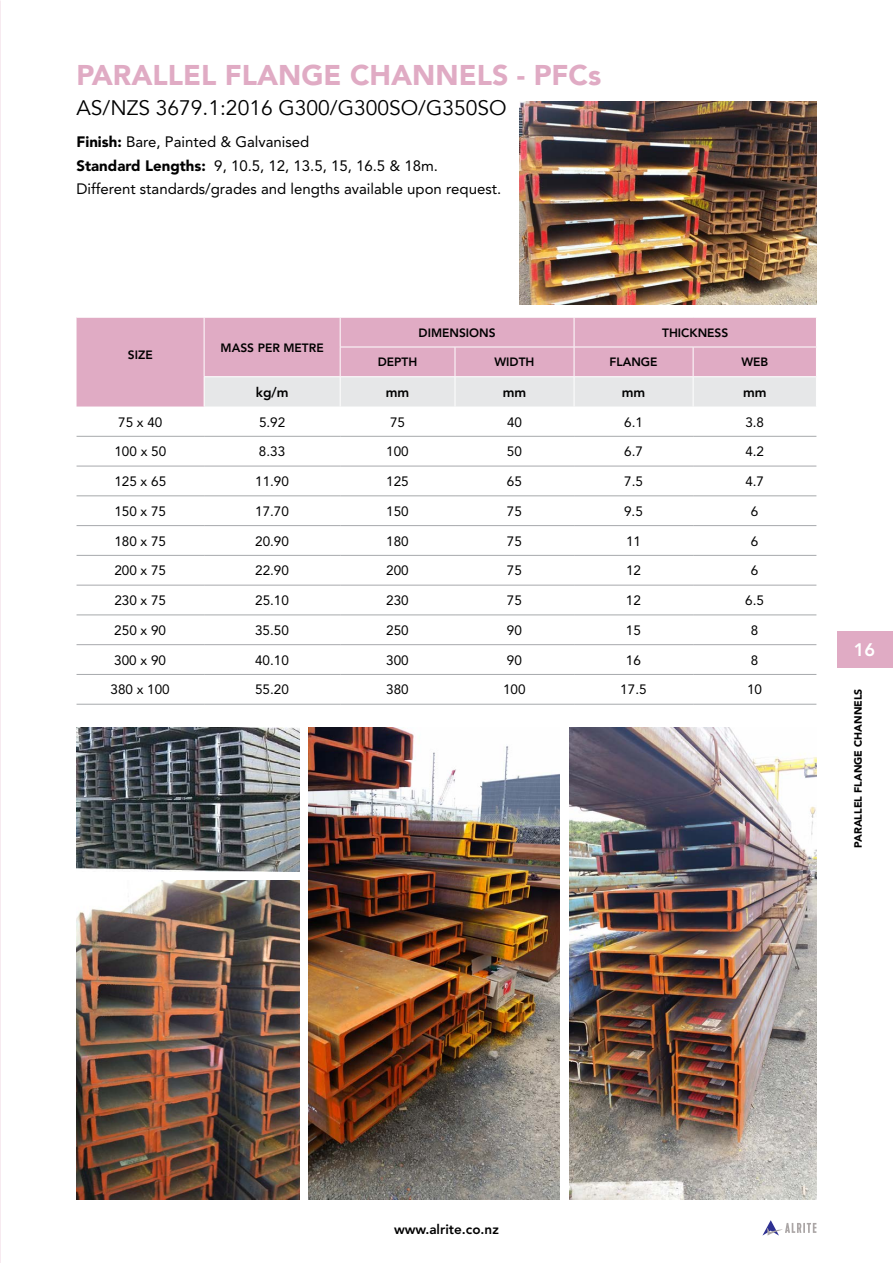
<style>
.page{position:relative;width:893px;height:1263px;background:#fff}
.page>*{position:absolute;margin:0;border:0;box-sizing:border-box;transform-origin:0 0}
.t1{font:900 28.5px "Avenir LT";color:#e0abc4}
.t2{font:21px "Avenir LT";color:#000}
.t3{font:800 18px "Avenir LT Std";color:#fff}
.t4{font:15px/23.7px "Avenir LT Std";color:#000}
.t5{font:13.5px "Avenir LT Std";color:#000}
.t6{font:800 13.5px "Avenir LT Std";color:#000}
.t7{font:800 12px "Avenir LT Std";color:#000}
.t8{font:900 10.5px "Avenir LT Std";color:#000}
.s1{font-weight:900}
</style>
<div class="page">
<div style="left:838px;top:631px;width:55px;height:37px;background:#e0abc4"></div>
<svg style="left:762px;top:1220px;width:54px;height:15px"></svg>
<div style="left:77px;top:318px;width:127px;height:88px;background:#e0abc4"></div>
<svg style="left:204px;top:318px;width:612px;height:88px"></svg>
<hr style="left:77px;top:436px;width:127px;height:1px;background:#a7a9ac">
<hr style="left:204px;top:436px;width:136px;height:1px;background:#a7a9ac">
<hr style="left:340px;top:436px;width:115px;height:1px;background:#a7a9ac">
<hr style="left:455px;top:436px;width:119px;height:1px;background:#a7a9ac">
<hr style="left:574px;top:436px;width:119px;height:1px;background:#a7a9ac">
<hr style="left:693px;top:436px;width:123px;height:1px;background:#a7a9ac">
<hr style="left:77px;top:466px;width:127px;height:1px;background:#a7a9ac">
<hr style="left:204px;top:466px;width:136px;height:1px;background:#a7a9ac">
<hr style="left:340px;top:466px;width:115px;height:1px;background:#a7a9ac">
<hr style="left:455px;top:466px;width:119px;height:1px;background:#a7a9ac">
<hr style="left:574px;top:466px;width:119px;height:1px;background:#a7a9ac">
<hr style="left:693px;top:466px;width:123px;height:1px;background:#a7a9ac">
<hr style="left:77px;top:495px;width:127px;height:1px;background:#a7a9ac">
<hr style="left:204px;top:495px;width:136px;height:1px;background:#a7a9ac">
<hr style="left:340px;top:495px;width:115px;height:1px;background:#a7a9ac">
<hr style="left:455px;top:495px;width:119px;height:1px;background:#a7a9ac">
<hr style="left:574px;top:495px;width:119px;height:1px;background:#a7a9ac">
<hr style="left:693px;top:495px;width:123px;height:1px;background:#a7a9ac">
<hr style="left:77px;top:525px;width:127px;height:1px;background:#a7a9ac">
<hr style="left:204px;top:525px;width:136px;height:1px;background:#a7a9ac">
<hr style="left:340px;top:525px;width:115px;height:1px;background:#a7a9ac">
<hr style="left:455px;top:525px;width:119px;height:1px;background:#a7a9ac">
<hr style="left:574px;top:525px;width:119px;height:1px;background:#a7a9ac">
<hr style="left:693px;top:525px;width:123px;height:1px;background:#a7a9ac">
<hr style="left:77px;top:555px;width:127px;height:1px;background:#a7a9ac">
<hr style="left:204px;top:555px;width:136px;height:1px;background:#a7a9ac">
<hr style="left:340px;top:555px;width:115px;height:1px;background:#a7a9ac">
<hr style="left:455px;top:555px;width:119px;height:1px;background:#a7a9ac">
<hr style="left:574px;top:555px;width:119px;height:1px;background:#a7a9ac">
<hr style="left:693px;top:555px;width:123px;height:1px;background:#a7a9ac">
<hr style="left:77px;top:585px;width:127px;height:1px;background:#a7a9ac">
<hr style="left:204px;top:585px;width:136px;height:1px;background:#a7a9ac">
<hr style="left:340px;top:585px;width:115px;height:1px;background:#a7a9ac">
<hr style="left:455px;top:585px;width:119px;height:1px;background:#a7a9ac">
<hr style="left:574px;top:585px;width:119px;height:1px;background:#a7a9ac">
<hr style="left:693px;top:585px;width:123px;height:1px;background:#a7a9ac">
<hr style="left:77px;top:614px;width:127px;height:1px;background:#a7a9ac">
<hr style="left:204px;top:614px;width:136px;height:1px;background:#a7a9ac">
<hr style="left:340px;top:614px;width:115px;height:1px;background:#a7a9ac">
<hr style="left:455px;top:614px;width:119px;height:1px;background:#a7a9ac">
<hr style="left:574px;top:614px;width:119px;height:1px;background:#a7a9ac">
<hr style="left:693px;top:614px;width:123px;height:1px;background:#a7a9ac">
<hr style="left:77px;top:644px;width:127px;height:1px;background:#a7a9ac">
<hr style="left:204px;top:644px;width:136px;height:1px;background:#a7a9ac">
<hr style="left:340px;top:644px;width:115px;height:1px;background:#a7a9ac">
<hr style="left:455px;top:644px;width:119px;height:1px;background:#a7a9ac">
<hr style="left:574px;top:644px;width:119px;height:1px;background:#a7a9ac">
<hr style="left:693px;top:644px;width:123px;height:1px;background:#a7a9ac">
<hr style="left:77px;top:674px;width:127px;height:1px;background:#a7a9ac">
<hr style="left:204px;top:674px;width:136px;height:1px;background:#a7a9ac">
<hr style="left:340px;top:674px;width:115px;height:1px;background:#a7a9ac">
<hr style="left:455px;top:674px;width:119px;height:1px;background:#a7a9ac">
<hr style="left:574px;top:674px;width:119px;height:1px;background:#a7a9ac">
<hr style="left:693px;top:674px;width:123px;height:1px;background:#a7a9ac">
<hr style="left:340px;top:347px;width:115px;height:1px;background:#fff">
<hr style="left:455px;top:347px;width:119px;height:1px;background:#fff">
<hr style="left:574px;top:347px;width:119px;height:1px;background:#fff">
<hr style="left:693px;top:347px;width:124px;height:1px;background:#fff">
<hr style="left:77px;top:704px;width:127px;height:1px;background:#a7a9ac">
<hr style="left:204px;top:704px;width:136px;height:1px;background:#a7a9ac">
<hr style="left:340px;top:704px;width:115px;height:1px;background:#a7a9ac">
<hr style="left:455px;top:704px;width:119px;height:1px;background:#a7a9ac">
<hr style="left:574px;top:704px;width:119px;height:1px;background:#a7a9ac">
<hr style="left:693px;top:704px;width:123px;height:1px;background:#a7a9ac">
<img style="left:309px;top:727px;width:251px;height:472px">
<img style="left:569px;top:727px;width:247px;height:472px">
<img style="left:77px;top:880px;width:223px;height:319px">
<img style="left:77px;top:727px;width:223px;height:144px">
<img style="left:519px;top:101px;width:297px;height:204px">
<h1 class="t1" style="left:77px;top:58px;width:526px">PARALLEL FLANGE CHANNELS - PFCs</h1>
<h2 class="t2" style="left:77px;top:96px;width:431px">AS/NZS 3679.1:2016 G300/G300SO/G350SO</h2>
<p class="t4" style="left:77px;top:130px;width:426px"><span class="s1">Finish:</span> Bare, Painted &amp; Galvanised<br><span class="s1">Standard Lengths:</span> 9, 10.5, 12, 13.5, 15, 16.5 &amp; 18m.<br>Different standards/grades and lengths available upon request.</p>
<p class="t7" style="left:128px;top:348px;width:26px">SIZE</p>
<p class="t7" style="left:221px;top:340px;width:105px">MASS PER METRE</p>
<p class="t7" style="left:419px;top:325px;width:79px">DIMENSIONS</p>
<p class="t7" style="left:662px;top:325px;width:68px">THICKNESS</p>
<p class="t7" style="left:378px;top:355px;width:41px">DEPTH</p>
<p class="t7" style="left:494px;top:355px;width:41px">WIDTH</p>
<p class="t7" style="left:610px;top:355px;width:49px">FLANGE</p>
<p class="t7" style="left:741px;top:355px;width:28px">WEB</p>
<p class="t6" style="left:256px;top:384px;width:34px">kg/m</p>
<p class="t6" style="left:386px;top:384px;width:25px">mm</p>
<p class="t6" style="left:503px;top:384px;width:25px">mm</p>
<p class="t6" style="left:622px;top:384px;width:25px">mm</p>
<p class="t6" style="left:743px;top:384px;width:25px">mm</p>
<p class="t5" style="left:118px;top:414px;width:46px">75 x 40</p>
<p class="t5" style="left:259px;top:414px;width:28px">5.92</p>
<p class="t5" style="left:390px;top:414px;width:17px">75</p>
<p class="t5" style="left:507px;top:414px;width:17px">40</p>
<p class="t5" style="left:624px;top:414px;width:20px">6.1</p>
<p class="t5" style="left:745px;top:414px;width:20px">3.8</p>
<p class="t5" style="left:114px;top:444px;width:53px">100 x 50</p>
<p class="t5" style="left:259px;top:444px;width:28px">8.33</p>
<p class="t5" style="left:386px;top:444px;width:24px">100</p>
<p class="t5" style="left:507px;top:444px;width:17px">50</p>
<p class="t5" style="left:624px;top:444px;width:20px">6.7</p>
<p class="t5" style="left:745px;top:444px;width:20px">4.2</p>
<p class="t5" style="left:114px;top:473px;width:53px">125 x 65</p>
<p class="t5" style="left:255px;top:473px;width:35px">11.90</p>
<p class="t5" style="left:386px;top:473px;width:24px">125</p>
<p class="t5" style="left:507px;top:473px;width:17px">65</p>
<p class="t5" style="left:624px;top:473px;width:20px">7.5</p>
<p class="t5" style="left:745px;top:473px;width:20px">4.7</p>
<p class="t5" style="left:114px;top:503px;width:53px">150 x 75</p>
<p class="t5" style="left:255px;top:503px;width:35px">17.70</p>
<p class="t5" style="left:386px;top:503px;width:24px">150</p>
<p class="t5" style="left:507px;top:503px;width:17px">75</p>
<p class="t5" style="left:624px;top:503px;width:20px">9.5</p>
<p class="t5" style="left:751px;top:503px;width:9px">6</p>
<p class="t5" style="left:114px;top:533px;width:53px">180 x 75</p>
<p class="t5" style="left:255px;top:533px;width:35px">20.90</p>
<p class="t5" style="left:386px;top:533px;width:24px">180</p>
<p class="t5" style="left:507px;top:533px;width:17px">75</p>
<p class="t5" style="left:626px;top:533px;width:17px">11</p>
<p class="t5" style="left:751px;top:533px;width:9px">6</p>
<p class="t5" style="left:114px;top:563px;width:53px">200 x 75</p>
<p class="t5" style="left:255px;top:563px;width:35px">22.90</p>
<p class="t5" style="left:386px;top:563px;width:24px">200</p>
<p class="t5" style="left:507px;top:563px;width:17px">75</p>
<p class="t5" style="left:626px;top:563px;width:17px">12</p>
<p class="t5" style="left:751px;top:563px;width:9px">6</p>
<p class="t5" style="left:114px;top:593px;width:53px">230 x 75</p>
<p class="t5" style="left:255px;top:593px;width:35px">25.10</p>
<p class="t5" style="left:386px;top:593px;width:24px">230</p>
<p class="t5" style="left:507px;top:593px;width:17px">75</p>
<p class="t5" style="left:626px;top:593px;width:17px">12</p>
<p class="t5" style="left:745px;top:593px;width:20px">6.5</p>
<p class="t5" style="left:114px;top:622px;width:53px">250 x 90</p>
<p class="t5" style="left:255px;top:622px;width:35px">35.50</p>
<p class="t5" style="left:386px;top:622px;width:24px">250</p>
<p class="t5" style="left:507px;top:622px;width:17px">90</p>
<p class="t5" style="left:626px;top:622px;width:17px">15</p>
<p class="t5" style="left:751px;top:622px;width:9px">8</p>
<p class="t5" style="left:114px;top:652px;width:53px">300 x 90</p>
<p class="t5" style="left:255px;top:652px;width:35px">40.10</p>
<p class="t5" style="left:386px;top:652px;width:24px">300</p>
<p class="t5" style="left:507px;top:652px;width:17px">90</p>
<p class="t5" style="left:626px;top:652px;width:17px">16</p>
<p class="t5" style="left:751px;top:652px;width:9px">8</p>
<p class="t5" style="left:111px;top:682px;width:61px">380 x 100</p>
<p class="t5" style="left:255px;top:682px;width:35px">55.20</p>
<p class="t5" style="left:386px;top:682px;width:24px">380</p>
<p class="t5" style="left:503px;top:682px;width:24px">100</p>
<p class="t5" style="left:620px;top:682px;width:28px">17.5</p>
<p class="t5" style="left:747px;top:682px;width:17px">10</p>
<h3 class="t3" style="left:854px;top:639px;width:23px">16</h3>
<p class="t8" style="left:852px;top:847px;width:161px;rotate:-90deg">PARALLEL FLANGE CHANNELS</p>
<p class="t6" style="left:394px;top:1221px;width:106px">www.alrite.co.nz</p>
</div>
